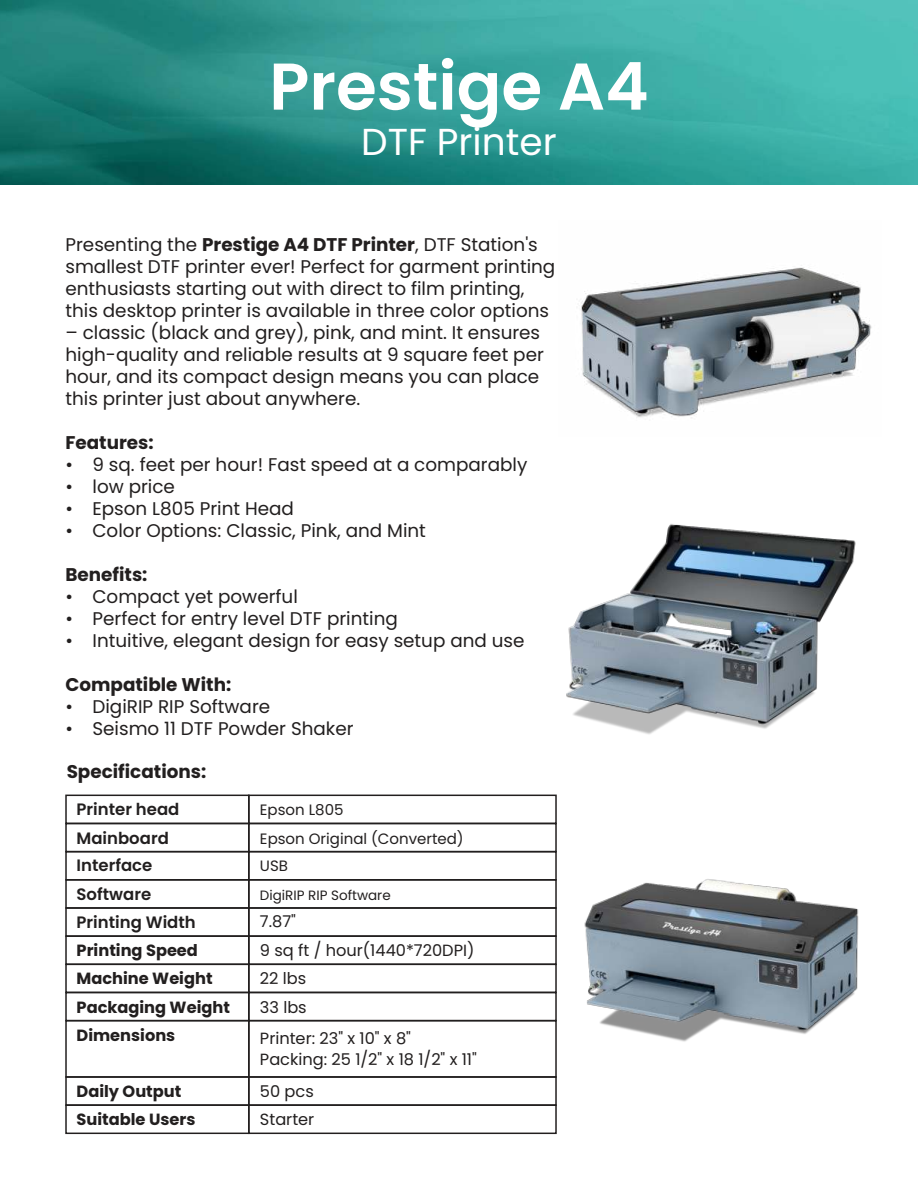
<style>
.page{position:relative;width:918px;height:1188px;background:#fff}
.page>*{position:absolute;margin:0;border:0;box-sizing:border-box;transform-origin:0 0}
.t1{font:600 66px "Poppins";color:#fff}
.t2{font:37.5px "Poppins";color:#fff}
.t3{font:18.3px/22px "Poppins";color:#221f1f}
.t4{font:700 18.3px "Poppins";color:#221f1f}
.t5{font:600 16.5px/28.3px "Poppins";color:#221f1f}
.t6{font:16.2px/28.3px "Poppins";color:#221f1f}
.t7{font:700 16.2px/28.3px "Poppins";color:#221f1f}
.t8{font:15px/28px "Poppins";color:#221f1f}
.t9{font:13.5px "Poppins";color:#221f1f}
.s1{font-weight:700}
</style>
<div class="page">
<div style="left:65px;top:795px;width:185px;height:29px;border:2px solid #221f1f"></div>
<div style="left:248px;top:795px;width:309px;height:29px;border:2px solid #221f1f"></div>
<div style="left:65px;top:823px;width:185px;height:29px;border:2px solid #221f1f"></div>
<div style="left:248px;top:823px;width:309px;height:29px;border:2px solid #221f1f"></div>
<div style="left:65px;top:851px;width:185px;height:30px;border:2px solid #221f1f"></div>
<div style="left:248px;top:851px;width:309px;height:30px;border:2px solid #221f1f"></div>
<div style="left:65px;top:879px;width:185px;height:30px;border:2px solid #221f1f"></div>
<div style="left:248px;top:879px;width:309px;height:30px;border:2px solid #221f1f"></div>
<div style="left:65px;top:907px;width:185px;height:30px;border:2px solid #221f1f"></div>
<div style="left:248px;top:907px;width:309px;height:30px;border:2px solid #221f1f"></div>
<div style="left:65px;top:935px;width:185px;height:30px;border:2px solid #221f1f"></div>
<div style="left:248px;top:935px;width:309px;height:30px;border:2px solid #221f1f"></div>
<div style="left:65px;top:964px;width:185px;height:29px;border:2px solid #221f1f"></div>
<div style="left:248px;top:964px;width:309px;height:29px;border:2px solid #221f1f"></div>
<div style="left:65px;top:992px;width:185px;height:29px;border:2px solid #221f1f"></div>
<div style="left:248px;top:992px;width:309px;height:29px;border:2px solid #221f1f"></div>
<div style="left:65px;top:1104px;width:185px;height:30px;border:2px solid #221f1f"></div>
<div style="left:248px;top:1104px;width:309px;height:30px;border:2px solid #221f1f"></div>
<div style="left:65px;top:1020px;width:185px;height:58px;border:2px solid #221f1f"></div>
<div style="left:248px;top:1020px;width:309px;height:58px;border:2px solid #221f1f"></div>
<img style="left:550px;top:833px;width:309px;height:228px">
<img style="left:566px;top:524px;width:290px;height:210px">
<img style="left:581px;top:265px;width:291px;height:153px">
<img style="left:0;top:0;width:918px;height:185px">
<h1 class="t1" style="left:269px;top:58px;width:381px">Prestige A4</h1>
<h2 class="t2" style="left:361px;top:125px;width:197px">DTF Printer</h2>
<p class="t3" style="left:65px;top:235px;width:491px">Presenting the <span class="s1">Prestige A4 DTF Printer</span>, DTF Station's smallest DTF printer ever! Perfect for garment printing enthusiasts starting out with direct to film printing, this desktop printer is available in three color options</p>
<p class="t3" style="left:65px;top:321px;width:480px">– classic (black and grey), pink, and mint. It ensures high-quality and reliable results at 9 square feet per hour, and its compact design means you can place this printer just about anywhere.</p>
<p class="t4" style="left:65px;top:434px;width:90px">Features:</p>
<p class="t3" style="left:65px;top:455px;width:463px">ï 9 sq. feet per hour! Fast speed at a comparably ï low price<br>ï Epson L805 Print Head<br>ï Color Options: Classic, Pink, and Mint</p>
<p class="t4" style="left:65px;top:567px;width:84px">Benefits:</p>
<p class="t3" style="left:65px;top:587px;width:461px">ï Compact yet powerful<br>ï Perfect for entry level DTF printing<br>ï Intuitive, elegant design for easy setup and use</p>
<p class="t4" style="left:65px;top:677px;width:167px">Compatible With:</p>
<p class="t3" style="left:65px;top:698px;width:290px">ï DigiRIP RIP Software<br>ï Seismo 11 DTF Powder Shaker</p>
<p class="t4" style="left:67px;top:763px;width:141px">Specifications:</p>
<p class="t5" style="left:77px;top:797px;width:104px">Printer head<br>Mainboard<br>Interface<br>Software</p>
<p class="t5" style="left:77px;top:909px;width:121px">Printing Width</p>
<p class="t7" style="left:77px;top:937px;width:123px">Printing Speed</p>
<p class="t8" style="left:260px;top:797px;width:205px">Epson L805<br>Epson Original (Converted)<br>USB</p>
<p class="t9" style="left:260px;top:888px;width:132px">DigiRIP RIP Software</p>
<p class="t6" style="left:260px;top:908px;width:216px">7.87"<br>9 sq ft / hour(1440*720DPI)</p>
<p class="t7" style="left:77px;top:966px;width:155px">Machine Weight<br>Packaging Weight</p>
<p class="t6" style="left:260px;top:964px;width:48px">22 lbs<br>33 lbs</p>
<p class="t7" style="left:77px;top:1022px;width:100px">Dimensions</p>
<p class="t6" style="left:260px;top:1027px;width:218px;line-height:21.6px">Printer: 23" x 10" x 8"<br>Packing: 25 1/2" x 18 1/2" x 11"</p>
<p class="t7" style="left:77px;top:1079px;width:106px">Daily Output</p>
<p class="t6" style="left:260px;top:1077px;width:55px">50 pcs</p>
<p class="t7" style="left:77px;top:1107px;width:120px">Suitable Users</p>
<p class="t6" style="left:260px;top:1107px;width:56px">Starter</p>
</div>
